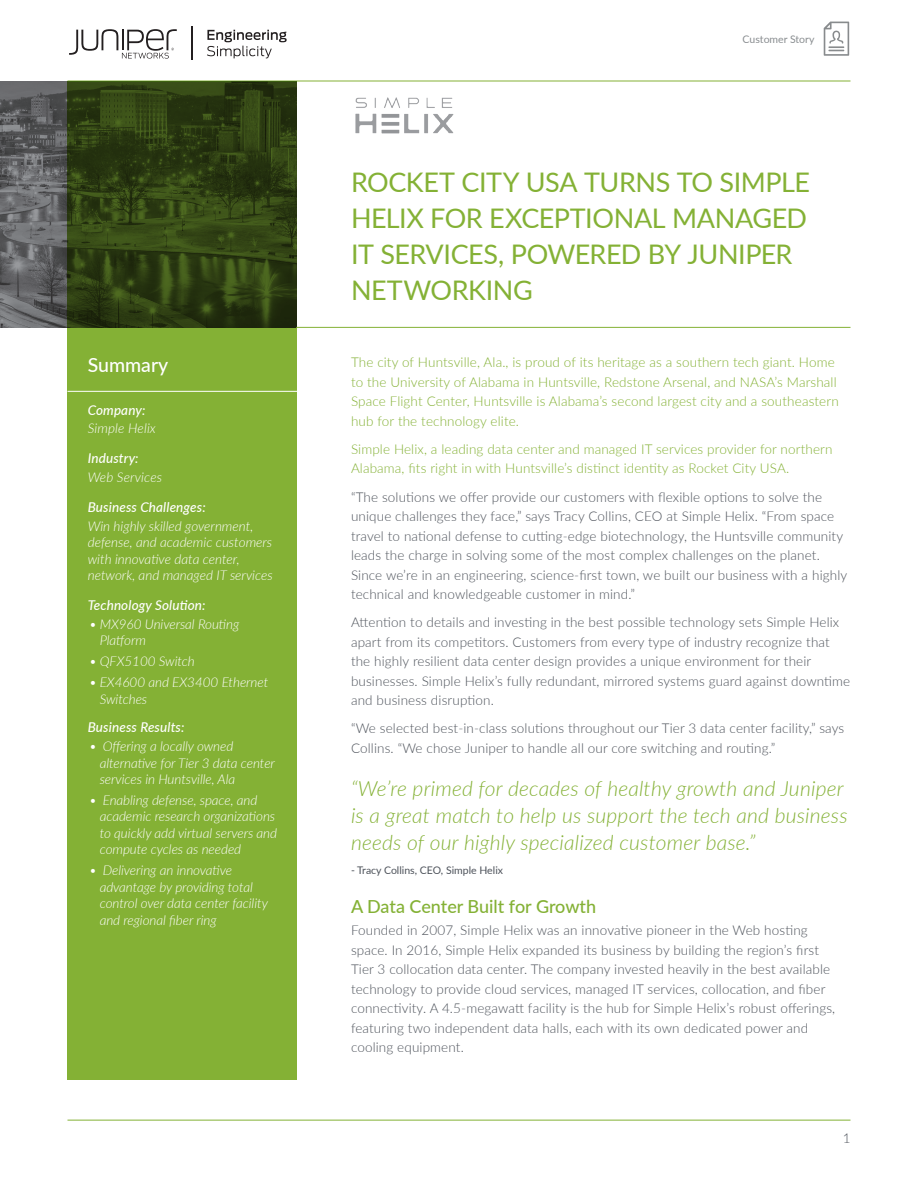
<style>
.page{position:relative;width:918px;height:1188px;background:#fff}
.page>*{position:absolute;margin:0;border:0;box-sizing:border-box;transform-origin:0 0}
.t1{font:27px/36px "Lato";letter-spacing:-.015em;color:#84b135}
.t2{font:italic 300 21px/27px "Lato";letter-spacing:.01em;color:#84b135}
.t3{font:500 19.5px "Lato";color:#fff}
.t4{font:500 18px "Lato";letter-spacing:-.005em;color:#84b135}
.t5{font:300 13.5px/19.5px "Lato";letter-spacing:.01em;color:#4d525a}
.Intro_Paragraph{font:300 13.5px/19.5px "Lato";letter-spacing:.01em;color:#84b135}
.Sidebar_bullets{font:italic 300 13.5px/16.5px "Lato";letter-spacing:-.005em;color:#fff}
.Sidebar_text{font:italic 300 13.5px/16.5px "Lato";color:#fff}
.Sidebar_head{font:italic 500 13.5px "Lato";letter-spacing:.01em;color:#fff}
.Quote_Name{font:10.5px "Lato";color:#4d525a}
.t6{font:10.5px "Lato";color:#898d90}
</style>
<div class="page">
<img style="left:0;top:81px;width:68px;height:246px">
<svg style="left:824px;top:22px;width:25px;height:34px"></svg>
<svg style="left:207px;top:30px;width:80px;height:28px"></svg>
<svg style="left:69px;top:29px;width:108px;height:30px"></svg>
<hr style="left:191px;top:26px;width:2px;height:33px;background:#231f20">
<hr style="left:68px;top:81px;width:782px;height:1px;background:#84b135">
<svg style="left:68px;top:81px;width:229px;height:999px;background:#6e942c"></svg>
<hr style="left:296px;top:327px;width:554px;height:1px;background:#84b135">
<hr style="left:68px;top:1120px;width:782px;height:1px;background:#84b135">
<hr style="left:68px;top:391px;width:229px;height:1px;background:#fff">
<img style="left:355px;top:97px;width:99px;height:37px">
<h1 class="t3" style="left:88px;top:351px;width:82px">Summary</h1>
<p class="Sidebar_head" style="left:88px;top:400px;width:59px">Company:</p>
<p class="Sidebar_text" style="left:88px;top:420px;width:70px">Simple Helix</p>
<p class="Sidebar_head" style="left:88px;top:449px;width:52px">Industry:</p>
<p class="Sidebar_text" style="left:88px;top:469px;width:76px">Web Services</p>
<p class="Sidebar_head" style="left:88px;top:497px;width:120px">Business Challenges:</p>
<p class="Sidebar_text" style="left:88px;top:517px;width:187px">Win highly skilled government, defense, and academic customers with innovative data center, network, and managed IT services</p>
<p class="Sidebar_head" style="left:88px;top:596px;width:119px">Technology Solution:</p>
<p class="Sidebar_bullets" style="left:100px;top:615px;width:141px;text-indent:-10px">• MX960 Universal Routing<br>Platform</p>
<p class="Sidebar_bullets" style="left:89px;top:653px;width:107px">• QFX5100 Switch</p>
<p class="Sidebar_bullets" style="left:100px;top:673px;width:170px;text-indent:-10px">• EX4600 and EX3400 Ethernet<br>Switches</p>
<p class="Sidebar_head" style="left:88px;top:718px;width:98px">Business Results:</p>
<p class="Sidebar_bullets" style="left:100px;top:738px;width:177px;text-indent:-10px">• Offering a locally owned alternative for Tier 3 data center services in Huntsville, Ala</p>
<p class="Sidebar_bullets" style="left:100px;top:791px;width:179px;text-indent:-10px">• Enabling defense, space, and academic research organizations to quickly add virtual servers and compute cycles as needed</p>
<p class="Sidebar_bullets" style="left:100px;top:862px;width:170px;text-indent:-10px">• Delivering an innovative advantage by providing total control over data center facility and regional fiber ring</p>
<p class="t6" style="left:743px;top:31px;width:73px">Customer Story</p>
<p class="t1" style="left:351px;top:163px;width:460px">ROCKET CITY USA TURNS TO SIMPLE<br>HELIX FOR EXCEPTIONAL MANAGED<br>IT SERVICES, POWERED BY JUNIPER<br>NETWORKING</p>
<p class="Intro_Paragraph" style="left:351px;top:352px;width:489px">The city of Huntsville, Ala., is proud of its heritage as a southern tech giant. Home to the University of Alabama in Huntsville, Redstone Arsenal, and NASA’s Marshall Space Flight Center, Huntsville is Alabama’s second largest city and a southeastern hub for the technology elite.</p>
<p class="Intro_Paragraph" style="left:351px;top:439px;width:483px">Simple Helix, a leading data center and managed IT services provider for northern<br>Alabama, fits right in with Huntsville’s distinct identity as Rocket City USA.</p>
<p class="t5" style="left:351px;top:486px;width:498px">“The solutions we offer provide our customers with flexible options to solve the unique challenges they face,” says Tracy Collins, CEO at Simple Helix. “From space travel to national defense to cutting-edge biotechnology, the Huntsville community leads the charge in solving some of the most complex challenges on the planet.<br>Since we’re in an engineering, science-first town, we built our business with a highly technical and knowledgeable customer in mind.”</p>
<p class="t5" style="left:351px;top:612px;width:501px">Attention to details and investing in the best possible technology sets Simple Helix apart from its competitors. Customers from every type of industry recognize that the highly resilient data center design provides a unique environment for their businesses. Simple Helix’s fully redundant, mirrored systems guard against downtime and business disruption.</p>
<p class="t5" style="left:351px;top:718px;width:495px">“We selected best-in-class solutions throughout our Tier 3 data center facility,” says<br>Collins. “We chose Juniper to handle all our core switching and routing.”</p>
<p class="t2" style="left:351px;top:774px;width:498px">“We’re primed for decades of healthy growth and Juniper is a great match to help us support the tech and business needs of our highly specialized customer base.”</p>
<p class="Quote_Name" style="left:351px;top:863px;width:154px">- Tracy Collins, CEO, Simple Helix</p>
<h1 class="t4" style="left:351px;top:893px;width:247px">A Data Center Built for Growth</h1>
<p class="t5" style="left:351px;top:920px;width:486px">Founded in 2007, Simple Helix was an innovative pioneer in the Web hosting space. In 2016, Simple Helix expanded its business by building the region’s first Tier 3 collocation data center. The company invested heavily in the best available technology to provide cloud services, managed IT services, collocation, and fiber connectivity. A 4.5-megawatt facility is the hub for Simple Helix’s robust offerings, featuring two independent data halls, each with its own dedicated power and cooling equipment.</p>
<p class="t5" style="left:843px;top:1128px;width:9px">1</p>
</div>
